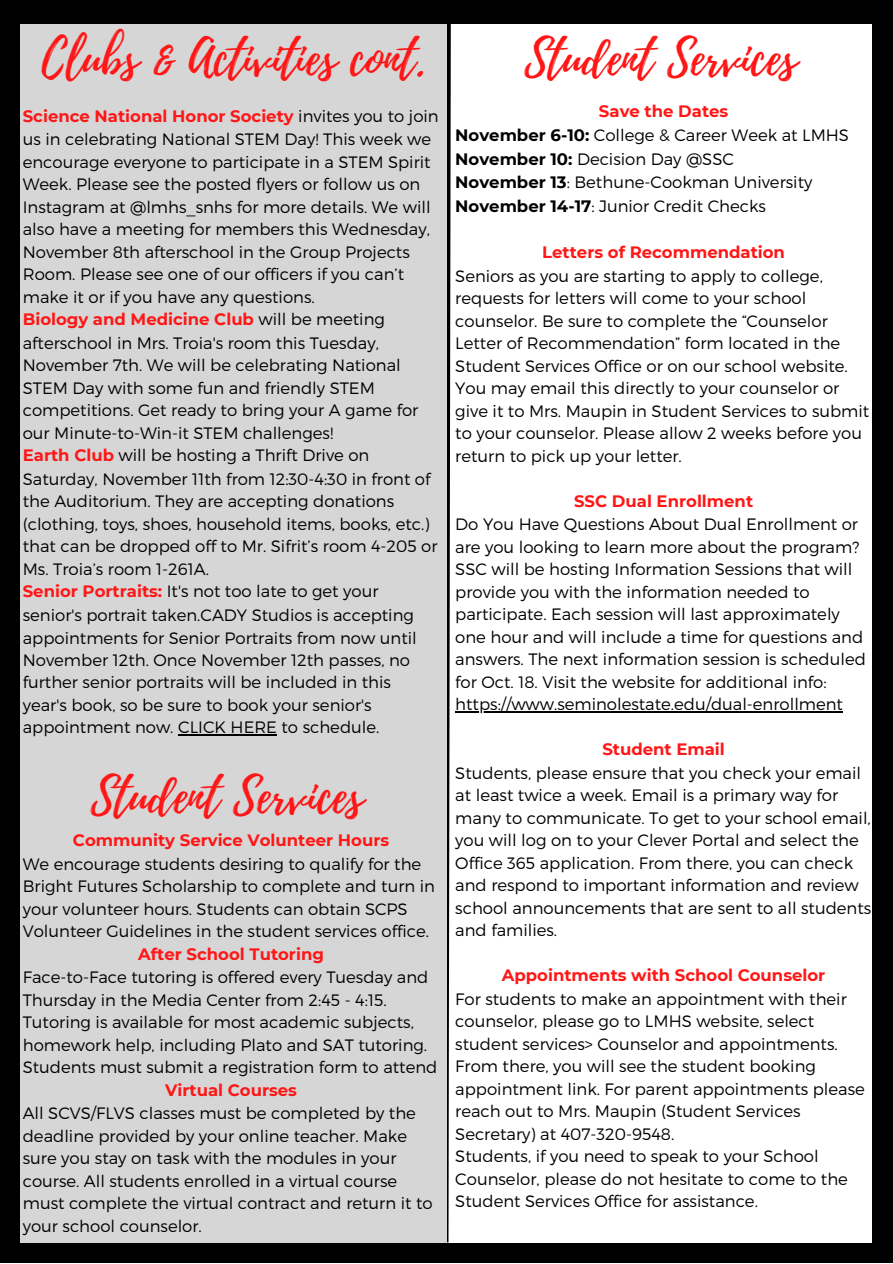
<style>
.page{position:relative;width:893px;height:1264px;background:#fff}
.page>*{position:absolute;margin:0;border:0;box-sizing:border-box;transform-origin:0 0}
.t1{font:48px "Playlist Script";color:#ff1616}
.t2{font:300 16.5px/22.5px "Montserrat";color:#000}
.t3{font:700 16.5px "Montserrat";color:#ff1616}
.s1{font-weight:700;color:#ff1616}
.s2{font-weight:700}
</style>
<div class="page">
<div style="left:0;top:0;width:892px;height:1262px;background:#000"></div>
<div style="left:20px;top:24px;width:851px;height:1218px;background:#fff"></div>
<svg style="left:441px;top:24px;width:12px;height:1219px"></svg>
<div style="left:20px;top:24px;width:427px;height:1218px;background:#d6d6d6"></div>
<hr style="left:455px;top:711px;width:388px;height:1px;background:#000">
<hr style="left:178px;top:734px;width:99px;height:1px;background:#000">
<p class="t1" style="left:42px;top:24px;width:385px">Clubs &amp; Activities cont.</p>
<p class="t2" style="left:23px;top:104px;width:417px"><span class="s1">Science National Honor Society</span> invites you to join us in celebrating National STEM Day! This week we encourage everyone to participate in a STEM Spirit Week. Please see the posted flyers or follow us on Instagram at @lmhs_snhs for more details. We will also have a meeting for members this Wednesday, November 8th afterschool in the Group Projects Room. Please see one of our officers if you can’t make it or if you have any questions.</p>
<p class="t2" style="left:23px;top:307px;width:397px"><span class="s1">Biology and Medicine Club</span> will be meeting afterschool in Mrs. Troia's room this Tuesday, November 7th. We will be celebrating National STEM Day with some fun and friendly STEM competitions. Get ready to bring your A game for our Minute-to-Win-it STEM challenges!</p>
<p class="t2" style="left:23px;top:443px;width:416px"><span class="s1">Earth Club</span> will be hosting a Thrift Drive on Saturday, November 11th from 12:30-4:30 in front of the Auditorium. They are accepting donations (clothing, toys, shoes, household items, books, etc.) that can be dropped off to Mr. Sifrit’s room 4-205 or Ms. Troia’s room 1-261A.</p>
<p class="t2" style="left:23px;top:579px;width:395px"><span class="s1">Senior Portraits:</span> It's not too late to get your senior's portrait taken.CADY Studios is accepting appointments for Senior Portraits from now until November 12th. Once November 12th passes, no further senior portraits will be included in this year's book, so be sure to book your senior's appointment now. CLICK HERE to schedule.</p>
<p class="t1" style="left:91px;top:762px;width:274px">Student Services</p>
<p class="t3" style="left:73px;top:830px;width:318px">Community Service Volunteer Hours</p>
<p class="t2" style="left:23px;top:851px;width:414px">We encourage students desiring to qualify for the Bright Futures Scholarship to complete and turn in your volunteer hours. Students can obtain SCPS Volunteer Guidelines in the student services office.</p>
<p class="t3" style="left:138px;top:943px;width:187px">After School Tutoring</p>
<p class="t2" style="left:23px;top:965px;width:416px">Face-to-Face tutoring is offered every Tuesday and Thursday in the Media Center from 2:45 - 4:15.<br>Tutoring is available for most academic subjects, homework help, including Plato and SAT tutoring.<br>Students must submit a registration form to attend</p>
<p class="t3" style="left:165px;top:1079px;width:133px">Virtual Courses</p>
<p class="t2" style="left:23px;top:1101px;width:411px">All SCVS/FLVS classes must be completed by the deadline provided by your online teacher. Make sure you stay on task with the modules in your course. All students enrolled in a virtual course must complete the virtual contract and return it to your school counselor.</p>
<p class="t1" style="left:524px;top:24px;width:274px">Student Services</p>
<p class="t3" style="left:599px;top:101px;width:131px">Save the Dates</p>
<p class="t2" style="left:455px;top:123px;width:395px"><span class="s2">November 6-10:</span> College &amp; Career Week at LMHS</p>
<p class="t2" style="left:455px;top:147px;width:280px"><span class="s2">November 10:</span> Decision Day @SSC</p>
<p class="t2" style="left:455px;top:170px;width:358px"><span class="s2">November 13</span>: Bethune-Cookman University</p>
<p class="t2" style="left:455px;top:194px;width:312px"><span class="s2">November 14-17</span>: Junior Credit Checks</p>
<p class="t3" style="left:542px;top:242px;width:244px">Letters of Recommendation</p>
<p class="t2" style="left:455px;top:264px;width:415px">Seniors as you are starting to apply to college, requests for letters will come to your school counselor. Be sure to complete the “Counselor Letter of Recommendation” form located in the Student Services Office or on our school website.<br>You may email this directly to your counselor or give it to Mrs. Maupin in Student Services to submit to your counselor. Please allow 2 weeks before you return to pick up your letter.</p>
<p class="t3" style="left:574px;top:490px;width:180px">SSC Dual Enrollment</p>
<p class="t2" style="left:455px;top:512px;width:412px">Do You Have Questions About Dual Enrollment or are you looking to learn more about the program?<br>SSC will be hosting Information Sessions that will provide you with the information needed to participate. Each session will last approximately one hour and will include a time for questions and answers. The next information session is scheduled for Oct. 18. Visit the website for additional info:</p>
<p class="t2" style="left:455px;top:692px;width:389px">https://www.seminolestate.edu/dual-enrollment</p>
<p class="t3" style="left:602px;top:739px;width:124px">Student Email</p>
<p class="t2" style="left:455px;top:760px;width:417px">Students, please ensure that you check your email at least twice a week. Email is a primary way for many to communicate. To get to your school email, you will log on to your Clever Portal and select the Office 365 application. From there, you can check and respond to important information and review school announcements that are sent to all students and families.</p>
<p class="t3" style="left:502px;top:965px;width:325px">Appointments with School Counselor</p>
<p class="t2" style="left:455px;top:986px;width:411px">For students to make an appointment with their counselor, please go to LMHS website, select student services&gt; Counselor and appointments.<br>From there, you will see the student booking appointment link. For parent appointments please reach out to Mrs. Maupin (Student Services Secretary) at 407-320-9548.</p>
<p class="t2" style="left:455px;top:1144px;width:394px">Students, if you need to speak to your School<br>Counselor, please do not hesitate to come to the<br>Student Services Office for assistance.</p>
</div>
